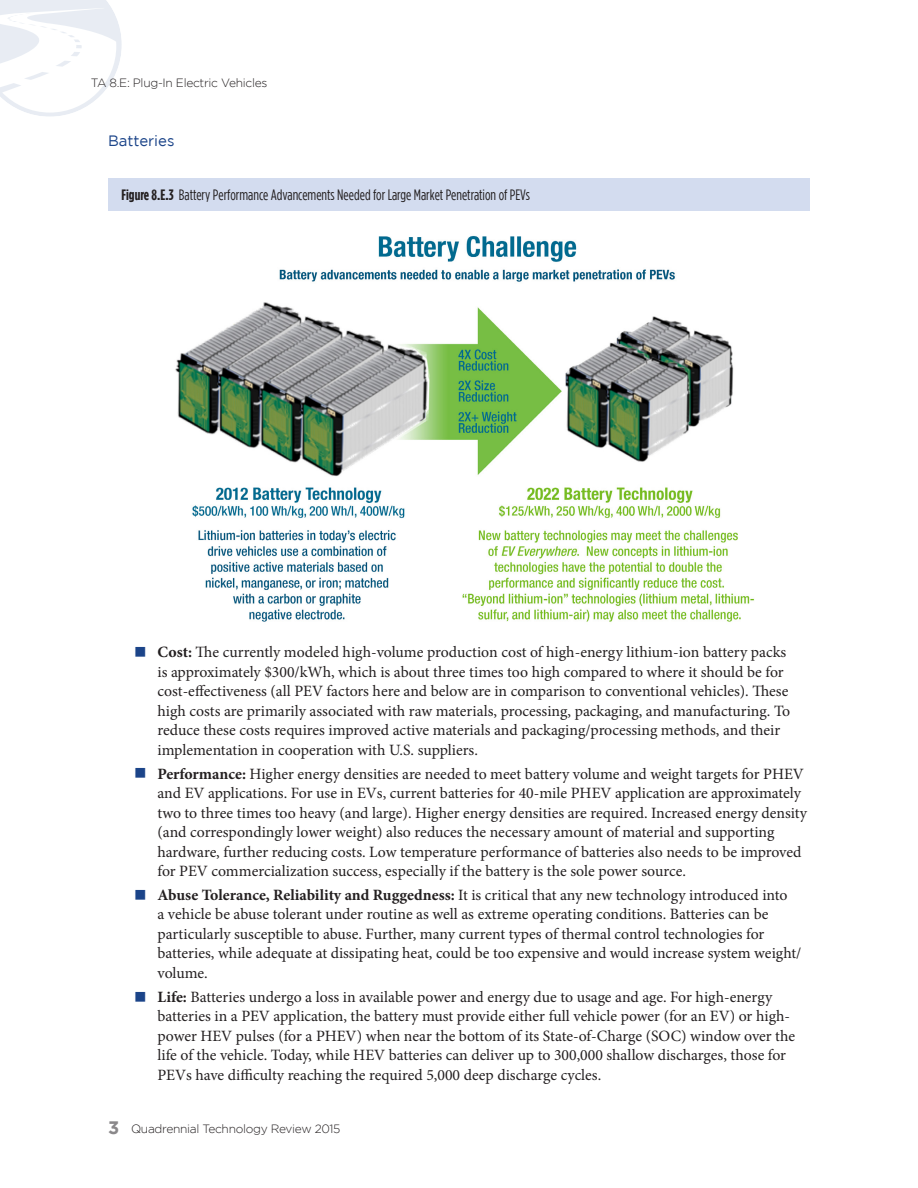
<style>
.page{position:relative;width:918px;height:1188px;background:#fff}
.page>*{position:absolute;margin:0;border:0;box-sizing:border-box;transform-origin:0 0}
.t1{font:15.75px/19.5px "Minion Pro";color:#231f20}
.t2{font:15px "Gotham Condensed";color:#231f20}
.t3{font:15px "Gotham";color:#1b4489}
.t4{font:300 12px "Gotham";letter-spacing:-.025em;color:#231f20}
.s1{font-weight:700}
.s2{color:#1b4489}
.s3{font-weight:700;font-size:18px;color:#8a888a}
</style>
<div class="page">
<svg style="left:0;top:0;width:122px;height:117px"></svg>
<div style="left:108px;top:178px;width:702px;height:33px;background:#d3dcef"></div>
<img style="left:175px;top:235px;width:579px;height:387px">
<p class="t4" style="left:91px;top:77px;width:178px">TA 8.E: Plug-In Electric Vehicles</p>
<p class="t3" style="left:108px;top:132px;width:68px">Batteries</p>
<p class="t2" style="left:122px;top:187px;width:410px"><span class="s1">Figure 8.E.3</span> Battery Performance Advancements Needed for Large Market Penetration of PEVs</p>
<p class="t1" style="left:158px;top:643px;width:634px;text-indent:-23px"><span class="s2">■</span> <span class="s1">Cost:</span> The currently modeled high-volume production cost of high-energy lithium-ion battery packs is approximately $300/kWh, which is about three times too high compared to where it should be for cost-effectiveness (all PEV factors here and below are in comparison to conventional vehicles). These high costs are primarily associated with raw materials, processing, packaging, and manufacturing. To reduce these costs requires improved active materials and packaging/processing methods, and their implementation in cooperation with U.S. suppliers.</p>
<p class="t1" style="left:158px;top:764px;width:651px;text-indent:-23px"><span class="s2">■</span> <span class="s1">Performance:</span> Higher energy densities are needed to meet battery volume and weight targets for PHEV and EV applications. For use in EVs, current batteries for 40‐mile PHEV application are approximately two to three times too heavy (and large). Higher energy densities are required. Increased energy density (and correspondingly lower weight) also reduces the necessary amount of material and supporting hardware, further reducing costs. Low temperature performance of batteries also needs to be improved for PEV commercialization success, especially if the battery is the sole power source.</p>
<p class="t1" style="left:158px;top:885px;width:646px;text-indent:-23px"><span class="s2">■</span> <span class="s1">Abuse Tolerance, Reliability and Ruggedness:</span> It is critical that any new technology introduced into<br>a vehicle be abuse tolerant under routine as well as extreme operating conditions. Batteries can be particularly susceptible to abuse. Further, many current types of thermal control technologies for batteries, while adequate at dissipating heat, could be too expensive and would increase system weight/ volume.</p>
<p class="t1" style="left:158px;top:987px;width:639px;text-indent:-23px"><span class="s2">■</span> <span class="s1">Life:</span> Batteries undergo a loss in available power and energy due to usage and age. For high-energy batteries in a PEV application, the battery must provide either full vehicle power (for an EV) or high&shy;power HEV pulses (for a PHEV) when near the bottom of its State-of-Charge (SOC) window over the life of the vehicle. Today, while HEV batteries can deliver up to 300,000 shallow discharges, those for PEVs have difficulty reaching the required 5,000 deep discharge cycles.</p>
<p class="t4" style="left:108px;top:1122px;width:234px"><span class="s3">3</span> Quadrennial Technology Review 2015</p>
</div>
